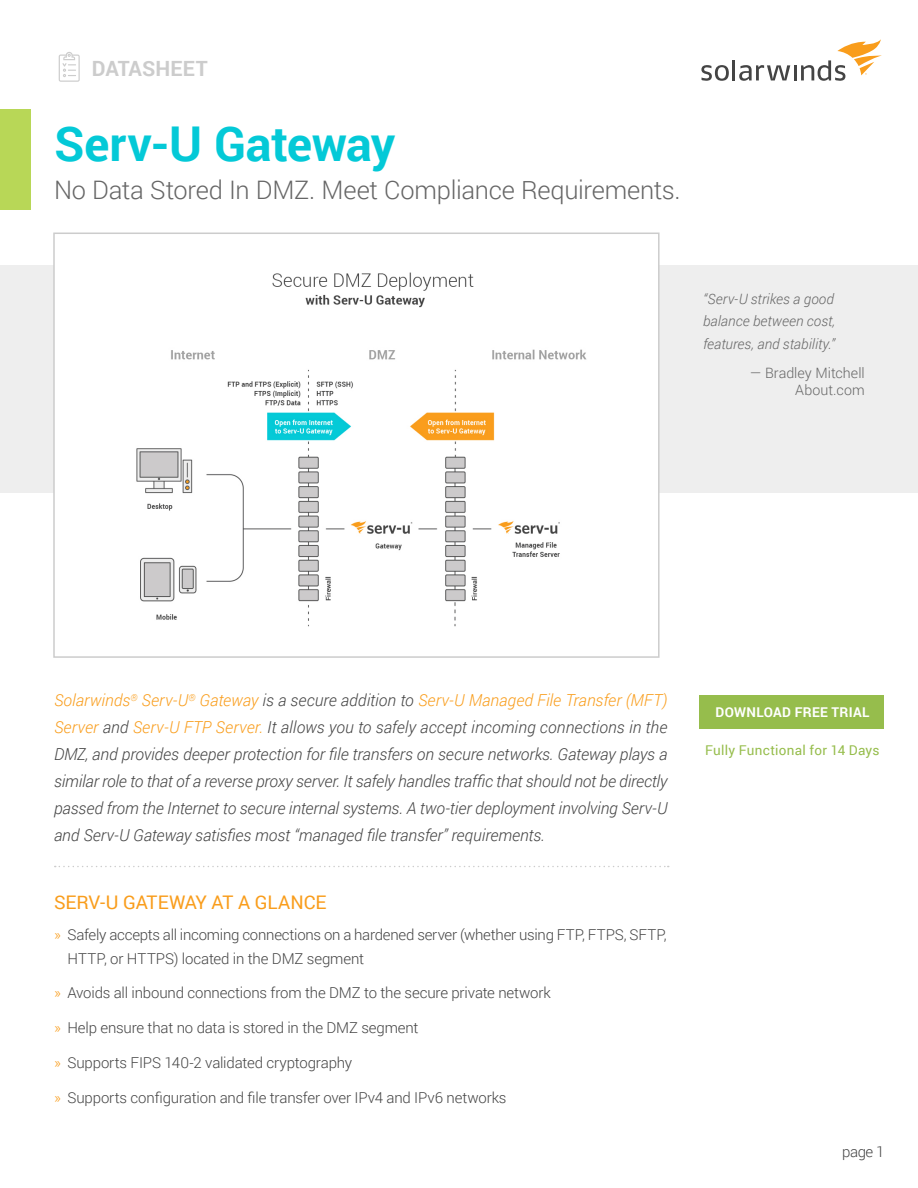
<style>
.page{position:relative;width:918px;height:1188px;background:#fff}
.page>*{position:absolute;margin:0;border:0;box-sizing:border-box;transform-origin:0 0}
.Name_of_Datasheet{font:700 48px "Roboto";letter-spacing:-.005em;color:#04c9d7}
.Name_of_Datasheet-2{font:300 25.5px "Roboto";letter-spacing:-.01em;color:#666}
.Section_Title{font:700 21px "Roboto";letter-spacing:.005em;color:#ccc}
.Section_Headline{font:18.75px "Roboto";letter-spacing:-.005em;color:#f99d1c}
.Lead_Paragraph{font:italic 300 16.5px/27px "Roboto";letter-spacing:-.005em;color:#444;text-align:justify}
.Page_number{font:300 15px/24px "Roboto";letter-spacing:-.01em;color:#444}
.Sidebar_Image_Captio{font:italic 300 14.25px/22.5px "Roboto";color:#666;text-align:justify}
.Sidebar_Image_Captio-2{font:300 14.25px "Roboto";letter-spacing:.005em;color:#666}
.Sidebar_CTA{font:13.5px "Roboto";letter-spacing:.02em;color:#96bd4c}
.t1{font:700 13.5px "Roboto";letter-spacing:.025em;color:#fff}
.s1{color:#f99d1c}
</style>
<div class="page">
<div style="left:0;top:109px;width:30px;height:101px;background:#b8d757"></div>
<div style="left:0;top:265px;width:918px;height:228px;background:#eee"></div>
<svg style="left:55px;top:866px;width:614px;height:1px"></svg>
<svg style="left:701px;top:65px;width:28px;height:16px"></svg>
<hr style="left:732px;top:60px;width:3px;height:20px;background:#444">
<svg style="left:739px;top:65px;width:51px;height:16px"></svg>
<hr style="left:794px;top:65px;width:3px;height:15px;background:#444">
<svg style="left:801px;top:39px;width:81px;height:42px"></svg>
<svg style="left:59px;top:52px;width:21px;height:30px"></svg>
<img style="left:56px;top:265px;width:601px;height:362px">
<div style="left:53px;top:233px;width:607px;height:425px;border:2px solid #ccc"></div>
<div style="left:699px;top:696px;width:185px;height:33px;background:#96bd4c"></div>
<p class="Section_Title" style="left:92px;top:54px;width:117px">DATASHEET</p>
<p class="Name_of_Datasheet" style="left:54px;top:110px;width:343px">Serv-U Gateway</p>
<p class="Name_of_Datasheet-2" style="left:54px;top:172px;width:628px">No Data Stored In DMZ. Meet Compliance Requirements.</p>
<p class="Sidebar_Image_Captio" style="left:703px;top:287px;width:134px">“Serv-U strikes a good balance between cost, features, and stability.”</p>
<p class="Sidebar_Image_Captio-2" style="left:750px;top:363px;width:116px">— Bradley Mitchell</p>
<p class="Sidebar_Image_Captio-2" style="left:795px;top:380px;width:71px">About.com</p>
<p class="Lead_Paragraph" style="left:54px;top:686px;width:615px"><span class="s1">Solarwinds</span><sup>®</sup> <span class="s1">Serv-U</span><sup>®</sup> <span class="s1">Gateway</span> is a secure addition to <span class="s1">Serv-U Managed File Transfer (MFT)<br>Server</span> and <span class="s1">Serv-U FTP Server.</span> It allows you to safely accept incoming connections in the DMZ, and provides deeper protection for file transfers on secure networks. Gateway plays a similar role to that of a reverse proxy server. It safely handles traffic that should not be directly passed from the Internet to secure internal systems. A two-tier deployment involving Serv-U and Serv-U Gateway satisfies most “managed file transfer” requirements.</p>
<p class="Section_Headline" style="left:54px;top:889px;width:274px">SERV-U GATEWAY AT A GLANCE</p>
<p class="Page_number" style="left:68px;top:922px;width:601px;text-indent:-14px"><span class="s1">»</span> Safely accepts all incoming connections on a hardened server (whether using FTP, FTPS, SFTP,<br>HTTP, or HTTPS) located in the DMZ segment</p>
<p class="Page_number" style="left:54px;top:981px;width:498px"><span class="s1">»</span> Avoids all inbound connections from the DMZ to the secure private network</p>
<p class="Page_number" style="left:54px;top:1015px;width:366px"><span class="s1">»</span> Help ensure that no data is stored in the DMZ segment</p>
<p class="Page_number" style="left:54px;top:1050px;width:300px"><span class="s1">»</span> Supports FIPS 140-2 validated cryptography</p>
<p class="Page_number" style="left:54px;top:1085px;width:454px"><span class="s1">»</span> Supports configuration and file transfer over IPv4 and IPv6 networks</p>
<p class="t1" style="left:716px;top:703px;width:155px">DOWNLOAD FREE TRIAL</p>
<p class="Sidebar_CTA" style="left:705px;top:740px;width:176px">Fully Functional for 14 Days</p>
<p class="Page_number" style="left:842px;top:1139px;width:44px">page 1</p>
</div>
